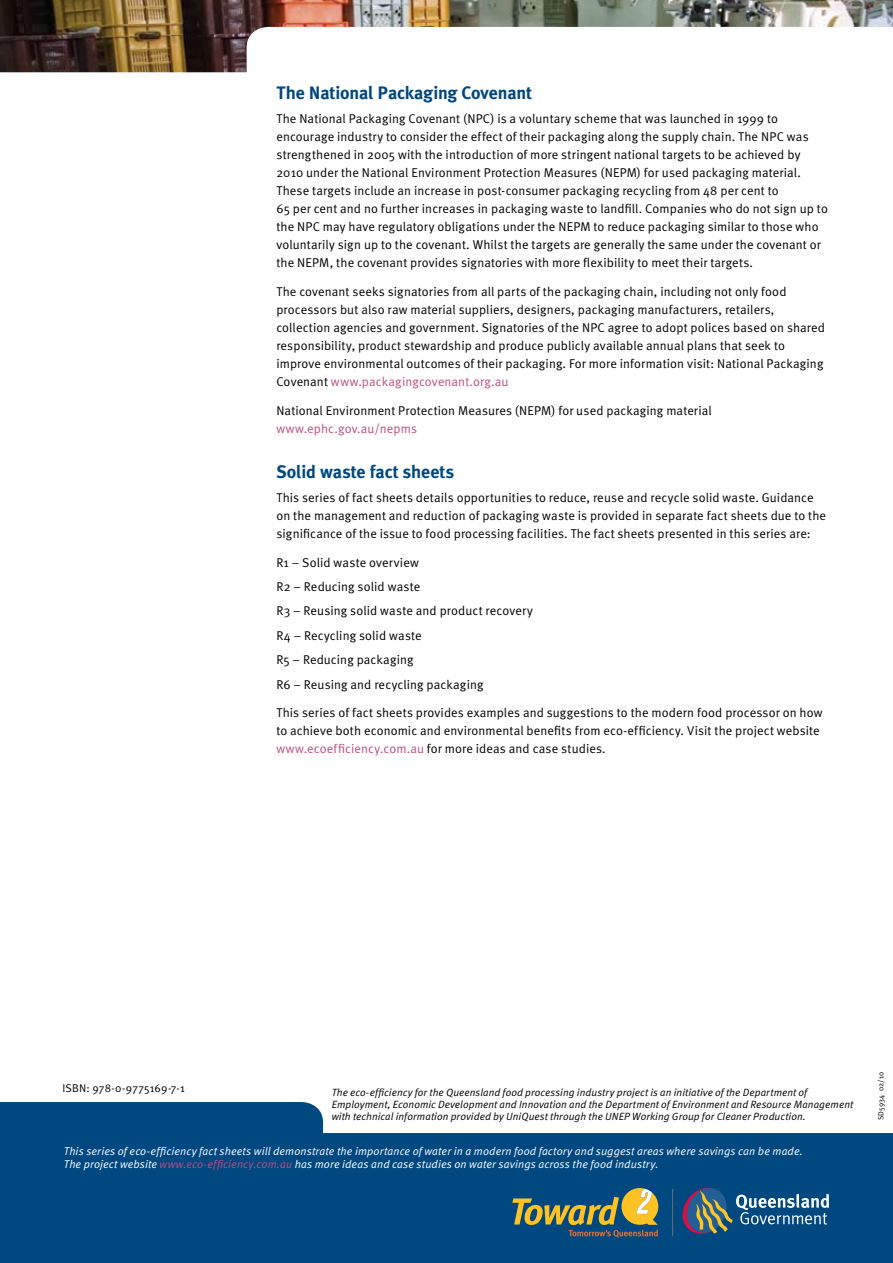
<style>
.page{position:relative;width:893px;height:1263px;background:#fff}
.page>*{position:absolute;margin:0;border:0;box-sizing:border-box;transform-origin:0 0}
.t1{font:700 18px "Meta Plus";letter-spacing:-.005em;color:#004880}
.t2{font:12.75px/18px "Meta Normal";letter-spacing:.01em;color:#000}
.t3{font:12.75px "Meta Normal";letter-spacing:.005em;color:#bc4f84}
.t4{font:italic 11.25px/13.5px "Meta Normal";letter-spacing:.01em;color:#fff}
.t5{font:11.25px "Meta Normal";letter-spacing:.015em;color:#000}
.t6{font:italic 10.5px/12px "Meta Normal";letter-spacing:.01em;color:#000}
.t7{font:7.5px "Meta Normal";letter-spacing:.02em;color:#000}
.s1{color:#bc4f84}
</style>
<div class="page">
<img style="left:0;top:0;width:893px;height:72px">
<svg style="left:0;top:1102px;width:893px;height:161px;background:#236191"></svg>
<svg style="left:512px;top:1188px;width:146px;height:49px;background:#5c7363"></svg>
<svg style="left:680px;top:1184px;width:149px;height:53px;background:#326389"></svg>
<hr style="left:672px;top:1189px;width:1px;height:47px;background:#6d6f71">
<h1 class="t1" style="left:276px;top:82px;width:257px">The N ational Packaging Covenant</h1>
<p class="t2" style="left:276px;top:110px;width:553px">The N ational Packaging Covenant (N PC) is a voluntary scheme that was launched in 1999 to encourage industry to consider the effect of their packaging along the supply chain. The N PC was strengthened in 2005 with the introduction of more stringent national targets to be achieved by 2010 under the N ational Environment Protection Measures (N EPM) for used packaging material.<br>These targets include an increase in post-consumer packaging recycling from 48 per cent to<br>65 per cent and no further increases in packaging waste to landfill. Companies who do not sign up to the N PC may have regulatory obligations under the N EPM to reduce packaging similar to those who voluntarily sign up to the covenant. Whilst the targets are generally the same under the covenant or the N EPM, the covenant provides signatories with more flexibility to meet their targets.</p>
<p class="t2" style="left:276px;top:282px;width:550px">The covenant seeks signatories from all parts of the packaging chain, including not only food processors but also raw material suppliers, designers, packaging manufacturers, retailers, collection agencies and government. Signatories of the N PC agree to adopt polices based on shared responsibility, product stewardship and produce publicly available annual plans that seek to improve environmental outcomes of their packaging. For more information visit: N ational Packaging Covenant <span class="s1">www.packagingcovenant.org.au</span></p>
<p class="t2" style="left:276px;top:401px;width:437px">N ational Environment Protection Measures (N EPM) for used packaging material</p>
<p class="t3" style="left:276px;top:421px;width:142px">www.ephc.gov.au/nepms</p>
<h1 class="t1" style="left:276px;top:461px;width:179px">Solid waste fact sheets</h1>
<p class="t2" style="left:276px;top:488px;width:551px">This series of fact sheets details opportunities to reduce, reuse and recycle solid waste. Guidance on the management and reduction of packaging waste is provided in separate fact sheets due to the significance of the issue to food processing facilities. The fact sheets presented in this series are:</p>
<p class="t2" style="left:276px;top:550px;width:258px;line-height:24.5px">R1 – Solid waste overview<br>R2 – Reducing solid waste<br>R3 – Reusing solid waste and product recovery<br>R4 – Recycling solid waste<br>R5 – Reducing packaging<br>R6 – Reusing and recycling packaging</p>
<p class="t2" style="left:276px;top:704px;width:548px">This series of fact sheets provides examples and suggestions to the modern food processor on how to achieve both economic and environmental benefits from eco-efficiency. Visit the project website <span class="s1">www.ecoefficiency.com.au</span> for more ideas and case studies.</p>
<p class="t5" style="left:63px;top:1081px;width:124px">ISBN : 978-0-9775169-7-1</p>
<p class="t6" style="left:332px;top:1087px;width:523px">The eco-efficiency for the Queensland food processing industry project is an initiative of the Department of<br>Employment, Economic Development and Innovation and the Department of Environment and Resource Management with technical information provided by UniQuest through the UNEP Working Group for Cleaner Production.</p>
<p class="t4" style="left:64px;top:1144px;width:741px">This series of eco-efficiency fact sheets will demonstrate the importance of water in a modern food factory and suggest areas where savings can be made.<br>The project website <span class="s1">www.eco-efficiency.com.au</span> has more ideas and case studies on water savings across the food industry.</p>
<p class="t7" style="left:876px;top:1120px;width:50px;rotate:-90deg">SD5934 02/10</p>
</div>
